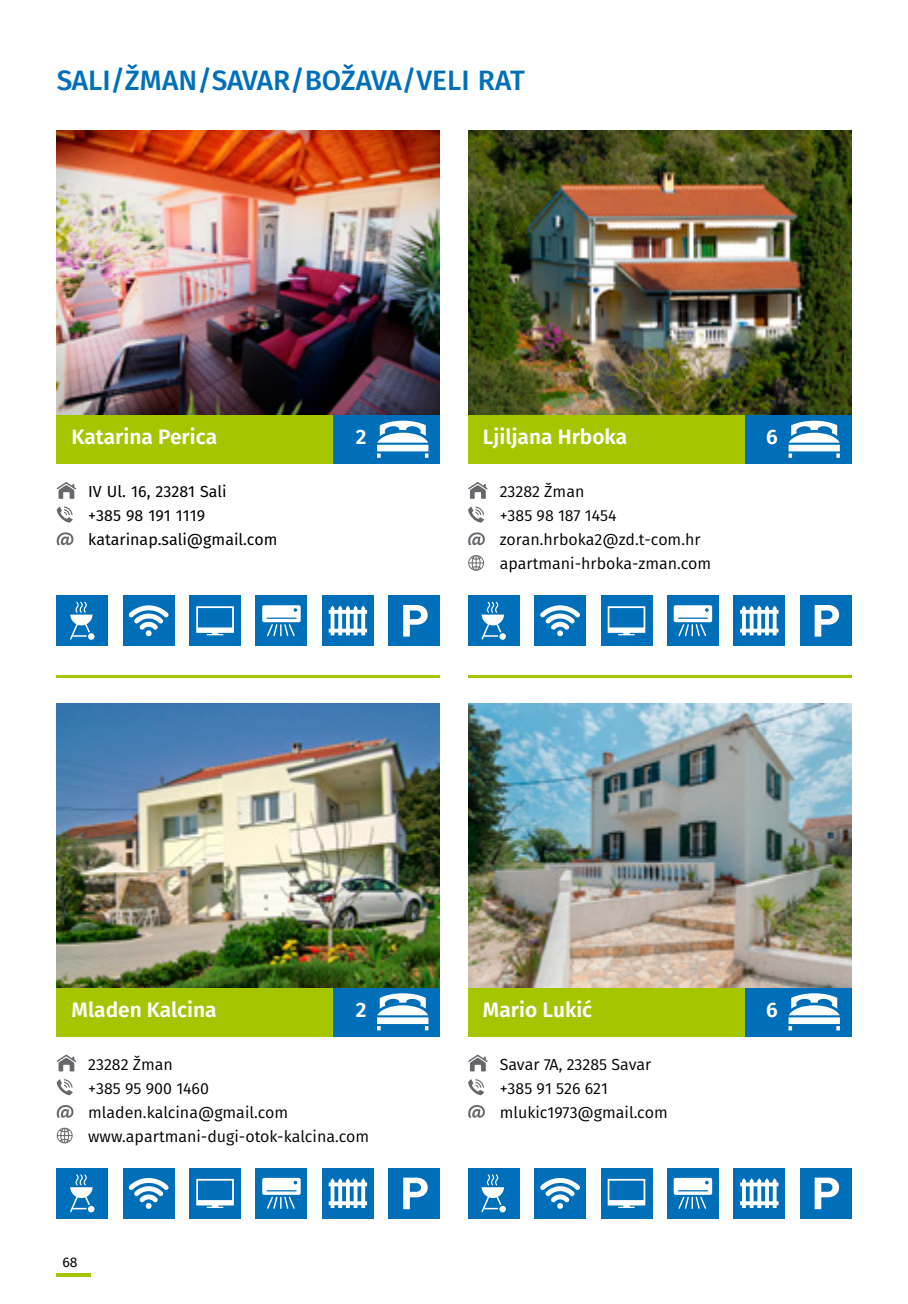
<style>
.page{position:relative;width:908px;height:1304px;background:#fff}
.page>*{position:absolute;margin:0;border:0;box-sizing:border-box;transform-origin:0 0}
.t1{font:500 28px "Fira Sans";color:#006fba}
.t2{font:600 20.8px "Fira Sans";color:#fff}
.t3{font:16px/24px "Fira Sans";color:#000}
.t4{font:16px/24px "Fira Sans";color:#000}
.t5{font:14px "Fira Sans";color:#000}
</style>
<div class="page">
<hr style="left:57px;top:1273px;width:34px;height:4px;background:#a5c500">
<hr style="left:57px;top:675px;width:382px;height:2px;background:#a5c500">
<hr style="left:468px;top:675px;width:382px;height:2px;background:#a5c500">
<img style="left:468px;top:130px;width:382px;height:285px">
<div style="left:468px;top:415px;width:382px;height:48px;background:#a5c500"></div>
<div style="left:744px;top:415px;width:106px;height:48px;background:#006fba"></div>
<svg style="left:788px;top:421px;width:51px;height:37px"></svg>
<svg style="left:468px;top:532px;width:16px;height:13px"></svg>
<svg style="left:468px;top:506px;width:16px;height:17px"></svg>
<svg style="left:468px;top:555px;width:16px;height:16px"></svg>
<svg style="left:468px;top:482px;width:19px;height:17px"></svg>
<div style="left:468px;top:595px;width:51px;height:51px;background:#006fba"></div>
<svg style="left:481px;top:602px;width:24px;height:38px"></svg>
<div style="left:534px;top:595px;width:51px;height:51px;background:#006fba"></div>
<svg style="left:540px;top:605px;width:40px;height:31px"></svg>
<div style="left:600px;top:595px;width:51px;height:51px;background:#006fba"></div>
<svg style="left:607px;top:606px;width:38px;height:29px"></svg>
<div style="left:799px;top:595px;width:51px;height:51px;background:#006fba"></div>
<svg style="left:814px;top:605px;width:24px;height:32px"></svg>
<div style="left:667px;top:595px;width:51px;height:51px;background:#006fba"></div>
<svg style="left:673px;top:605px;width:38px;height:31px"></svg>
<div style="left:733px;top:595px;width:51px;height:51px;background:#006fba"></div>
<svg style="left:740px;top:606px;width:38px;height:29px"></svg>
<img style="left:57px;top:703px;width:382px;height:285px">
<div style="left:57px;top:988px;width:382px;height:48px;background:#a5c500"></div>
<div style="left:333px;top:988px;width:106px;height:48px;background:#006fba"></div>
<svg style="left:377px;top:993px;width:51px;height:37px"></svg>
<svg style="left:57px;top:1105px;width:16px;height:13px"></svg>
<svg style="left:56px;top:1079px;width:17px;height:17px"></svg>
<svg style="left:57px;top:1128px;width:16px;height:15px"></svg>
<svg style="left:57px;top:1054px;width:19px;height:17px"></svg>
<div style="left:57px;top:1168px;width:51px;height:51px;background:#006fba"></div>
<svg style="left:70px;top:1174px;width:24px;height:38px"></svg>
<div style="left:123px;top:1168px;width:51px;height:51px;background:#006fba"></div>
<svg style="left:128px;top:1178px;width:41px;height:31px"></svg>
<div style="left:189px;top:1168px;width:51px;height:51px;background:#006fba"></div>
<svg style="left:196px;top:1179px;width:38px;height:29px"></svg>
<div style="left:388px;top:1168px;width:51px;height:51px;background:#006fba"></div>
<svg style="left:403px;top:1178px;width:24px;height:31px"></svg>
<div style="left:256px;top:1168px;width:51px;height:51px;background:#006fba"></div>
<svg style="left:262px;top:1178px;width:38px;height:31px"></svg>
<div style="left:322px;top:1168px;width:51px;height:51px;background:#006fba"></div>
<svg style="left:328px;top:1178px;width:39px;height:30px"></svg>
<img style="left:468px;top:703px;width:382px;height:285px">
<div style="left:468px;top:988px;width:382px;height:48px;background:#a5c500"></div>
<div style="left:744px;top:988px;width:106px;height:48px;background:#006fba"></div>
<svg style="left:788px;top:993px;width:51px;height:37px"></svg>
<svg style="left:468px;top:1105px;width:16px;height:13px"></svg>
<svg style="left:468px;top:1079px;width:16px;height:17px"></svg>
<svg style="left:468px;top:1054px;width:19px;height:17px"></svg>
<div style="left:468px;top:1168px;width:51px;height:51px;background:#006fba"></div>
<svg style="left:481px;top:1174px;width:24px;height:38px"></svg>
<div style="left:534px;top:1168px;width:51px;height:51px;background:#006fba"></div>
<svg style="left:540px;top:1178px;width:40px;height:31px"></svg>
<div style="left:600px;top:1168px;width:51px;height:51px;background:#006fba"></div>
<svg style="left:607px;top:1179px;width:38px;height:29px"></svg>
<div style="left:799px;top:1168px;width:51px;height:51px;background:#006fba"></div>
<svg style="left:814px;top:1178px;width:24px;height:31px"></svg>
<div style="left:667px;top:1168px;width:51px;height:51px;background:#006fba"></div>
<svg style="left:673px;top:1178px;width:38px;height:31px"></svg>
<div style="left:733px;top:1168px;width:51px;height:51px;background:#006fba"></div>
<svg style="left:740px;top:1178px;width:38px;height:30px"></svg>
<img style="left:57px;top:130px;width:382px;height:285px">
<div style="left:57px;top:415px;width:382px;height:48px;background:#a5c500"></div>
<div style="left:333px;top:415px;width:106px;height:48px;background:#006fba"></div>
<svg style="left:377px;top:421px;width:51px;height:37px"></svg>
<svg style="left:57px;top:532px;width:16px;height:13px"></svg>
<svg style="left:56px;top:506px;width:17px;height:17px"></svg>
<svg style="left:57px;top:482px;width:19px;height:17px"></svg>
<div style="left:57px;top:595px;width:51px;height:51px;background:#006fba"></div>
<svg style="left:70px;top:602px;width:24px;height:38px"></svg>
<div style="left:123px;top:595px;width:51px;height:51px;background:#006fba"></div>
<svg style="left:128px;top:605px;width:41px;height:31px"></svg>
<div style="left:189px;top:595px;width:51px;height:51px;background:#006fba"></div>
<svg style="left:196px;top:606px;width:38px;height:29px"></svg>
<div style="left:388px;top:595px;width:51px;height:51px;background:#006fba"></div>
<svg style="left:403px;top:605px;width:24px;height:32px"></svg>
<div style="left:256px;top:595px;width:51px;height:51px;background:#006fba"></div>
<svg style="left:262px;top:605px;width:38px;height:31px"></svg>
<div style="left:322px;top:595px;width:51px;height:51px;background:#006fba"></div>
<svg style="left:328px;top:606px;width:39px;height:29px"></svg>
<h1 class="t1" style="left:57px;top:58px;width:469px">SALI/ŽMAN/SAVAR/BOŽAVA/VELI RAT</h1>
<h2 class="t2" style="left:71px;top:420px;width:147px">Katarina Perica</h2>
<h2 class="t2" style="left:355px;top:420px;width:12px">2</h2>
<p class="t4" style="left:88px;top:479px;width:191px">IV Ul. 16, 23281 Sali<br>+385 98 191 1119 katarinap.sali@gmail.com</p>
<h2 class="t2" style="left:482px;top:420px;width:146px">Ljiljana Hrboka</h2>
<h2 class="t2" style="left:765px;top:420px;width:13px">6</h2>
<p class="t3" style="left:499px;top:479px;width:213px">23282 Žman<br>+385 98 187 1454 zoran.hrboka2@zd.t-com.hr apartmani-hrboka-zman.com</p>
<h2 class="t2" style="left:71px;top:993px;width:147px">Mladen Kalcina</h2>
<h2 class="t2" style="left:355px;top:992px;width:12px">2</h2>
<h2 class="t2" style="left:482px;top:993px;width:111px">Mario Lukić</h2>
<h2 class="t2" style="left:765px;top:992px;width:13px">6</h2>
<p class="t3" style="left:88px;top:1052px;width:282px">23282 Žman<br>+385 95 900 1460 mladen.kalcina@gmail.com www.apartmani-dugi-otok-kalcina.com</p>
<p class="t5" style="left:62px;top:1251px;width:17px">68</p>
<p class="t3" style="left:499px;top:1052px;width:169px">Savar 7A, 23285 Savar +385 91 526 621 mlukic1973@gmail.com</p>
</div>
